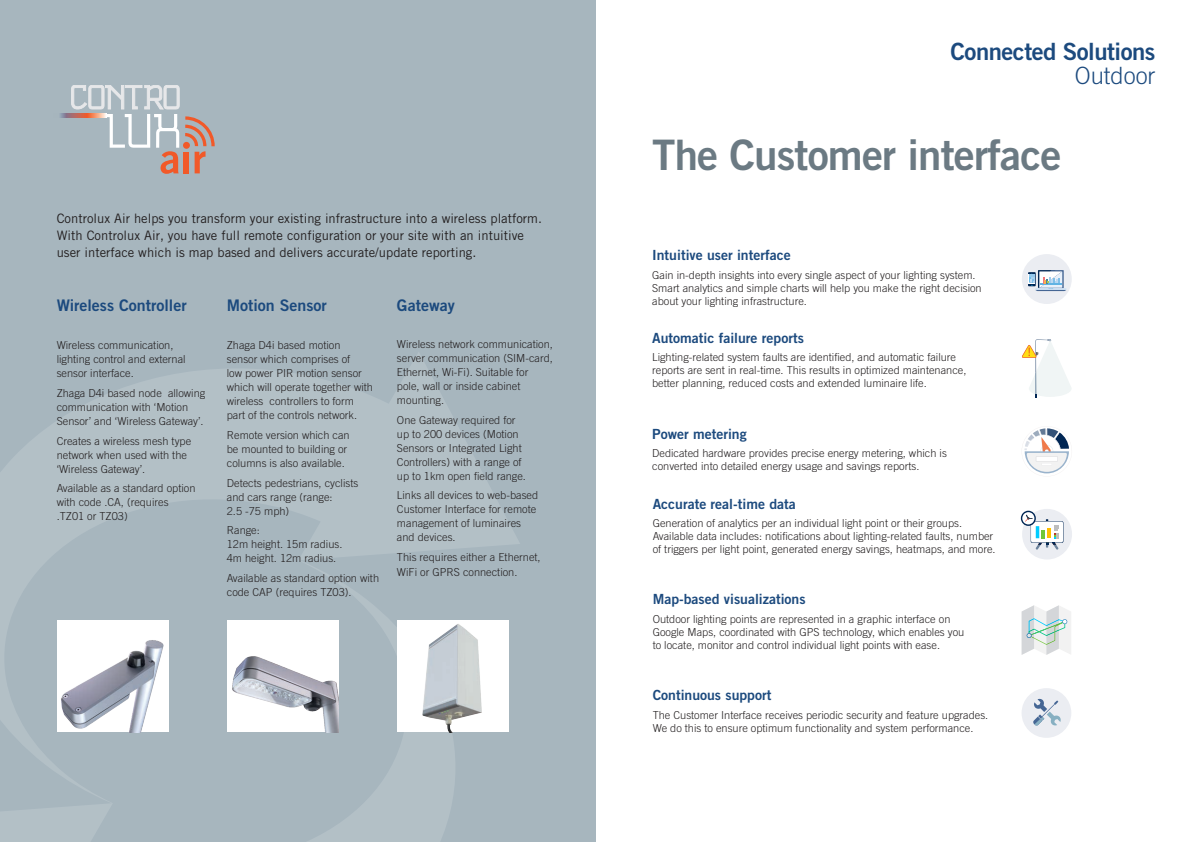
<style>
.page{position:relative;width:1191px;height:842px;background:#fff}
.page>*{position:absolute;margin:0;border:0;box-sizing:border-box;transform-origin:0 0}
.t1{font:42px "Trade Gothic Bold Two";letter-spacing:-.02em;color:#6b7a83}
.t2{font:23.8px "Trade Gothic Bold Two";letter-spacing:-.02em;color:#1c4a7e}
.t3{font:300 23.8px "Trade Gothic";color:#1c4a7e}
.t4{font:16px "Trade Gothic Bold Two";color:#1c4a7e}
.BODY_TEXT_white{font:14px "Trade Gothic Bold Two";color:#1c4a7e}
.t5{font:13px/17px "Trade Gothic";color:#231f20}
.BODY_TEXT_Gray{font:300 11px/14px "Trade Gothic";color:#231f20}
</style>
<div class="page">
<div style="left:0;top:0;width:595px;height:842px;background:#a7b6be"></div>
<svg style="left:0;top:353px;width:520px;height:489px"></svg>
<div style="left:57px;top:621px;width:112px;height:111px;background:#fff"></div>
<img style="left:61px;top:640px;width:103px;height:92px">
<div style="left:227px;top:621px;width:112px;height:111px;background:#fff"></div>
<img style="left:232px;top:656px;width:107px;height:76px">
<div style="left:397px;top:621px;width:112px;height:111px;background:#fff"></div>
<img style="left:422px;top:624px;width:60px;height:108px">
<svg style="left:1022px;top:339px;width:49px;height:59px"></svg>
<svg style="left:1024px;top:428px;width:45px;height:46px"></svg>
<div style="left:1021px;top:254px;width:50px;height:50px;background:#ebedf2;border-radius:50%"></div>
<div style="left:1028px;top:274px;width:7px;height:10px;background:#fff"></div>
<svg style="left:1029px;top:270px;width:37px;height:21px"></svg>
<svg style="left:1021px;top:605px;width:50px;height:50px"></svg>
<svg style="left:1020px;top:509px;width:52px;height:50px"></svg>
<div style="left:1021px;top:688px;width:50px;height:50px;background:#ebedf2;border-radius:50%"></div>
<svg style="left:1033px;top:698px;width:28px;height:28px"></svg>
<svg style="left:71px;top:85px;width:144px;height:89px"></svg>
<svg style="left:60px;top:114px;width:47px;height:3px"></svg>
<p class="t5" style="left:57px;top:209px;width:487px">Controlux Air helps you transform your existing infrastructure into a wireless platform.<br>With Controlux Air, you have full remote configuration or your site with an intuitive user interface which is map based and delivers accurate/update reporting.</p>
<p class="t4" style="left:57px;top:295px;width:131px">Wireless Controller</p>
<p class="BODY_TEXT_Gray" style="left:57px;top:338px;width:130px">Wireless communication, lighting control and external sensor interface.</p>
<p class="BODY_TEXT_Gray" style="left:57px;top:386px;width:150px">Zhaga D4i based node allowing communication with ‘Motion<br>Sensor’ and ‘Wireless Gateway’.</p>
<p class="BODY_TEXT_Gray" style="left:57px;top:433px;width:136px">Creates a wireless mesh type network when used with the ‘Wireless Gateway’.</p>
<p class="BODY_TEXT_Gray" style="left:57px;top:481px;width:140px">Available as a standard option with code .CA, (requires .TZ01 or TZ03)</p>
<p class="t4" style="left:227px;top:295px;width:101px">Motion Sensor</p>
<p class="BODY_TEXT_Gray" style="left:227px;top:338px;width:148px">Zhaga D4i based motion sensor which comprises of<br>low power PIR motion sensor which will operate together with wireless controllers to form part of the controls network.</p>
<p class="BODY_TEXT_Gray" style="left:227px;top:428px;width:124px">Remote version which can be mounted to building or columns is also available.</p>
<p class="BODY_TEXT_Gray" style="left:227px;top:475px;width:133px">Detects pedestrians, cyclists and cars range (range:<br>2.5 -75 mph)</p>
<p class="BODY_TEXT_Gray" style="left:227px;top:523px;width:117px">Range:<br>12m height. 15m radius.<br>4m height. 12m radius.</p>
<p class="BODY_TEXT_Gray" style="left:227px;top:571px;width:154px">Available as standard option with code CAP (requires TZ03).</p>
<p class="t4" style="left:397px;top:295px;width:59px">Gateway</p>
<p class="BODY_TEXT_Gray" style="left:397px;top:337px;width:157px">Wireless network communication, server communication (SIM-card,<br>Ethernet, Wi-Fi). Suitable for pole, wall or inside cabinet mounting.</p>
<p class="BODY_TEXT_Gray" style="left:397px;top:413px;width:130px">One Gateway required for up to 200 devices (Motion<br>Sensors or Integrated Light<br>Controllers) with a range of up to 1km open field range.</p>
<p class="BODY_TEXT_Gray" style="left:397px;top:488px;width:143px">Links all devices to web-based<br>Customer Interface for remote management of luminaires and devices.</p>
<p class="BODY_TEXT_Gray" style="left:397px;top:549px;width:145px;line-height:15px">This requires either a Ethernet,<br>WiFi or GPRS connection.</p>
<p class="t2" style="left:950px;top:37px;width:206px">Connected Solutions</p>
<p class="t3" style="left:1074px;top:61px;width:82px">Outdoor</p>
<p class="t1" style="left:652px;top:129px;width:411px">The Customer interface</p>
<p class="BODY_TEXT_white" style="left:652px;top:246px;width:140px">Intuitive user interface</p>
<p class="BODY_TEXT_Gray" style="left:652px;top:268px;width:331px;line-height:13px">Gain in-depth insights into every single aspect of your lighting system.<br>Smart analytics and simple charts will help you make the right decision about your lighting infrastructure.</p>
<p class="BODY_TEXT_white" style="left:652px;top:329px;width:153px">Automatic failure reports</p>
<p class="BODY_TEXT_Gray" style="left:652px;top:351px;width:316px;line-height:13px">Lighting-related system faults are identified, and automatic failure reports are sent in real-time. This results in optimized maintenance, better planning, reduced costs and extended luminaire life.</p>
<p class="BODY_TEXT_white" style="left:652px;top:425px;width:96px">Power metering</p>
<p class="BODY_TEXT_Gray" style="left:652px;top:447px;width:296px;line-height:13px">Dedicated hardware provides precise energy metering, which is converted into detailed energy usage and savings reports.</p>
<p class="BODY_TEXT_white" style="left:652px;top:495px;width:145px">Accurate real-time data</p>
<p class="BODY_TEXT_Gray" style="left:652px;top:517px;width:344px;line-height:13px">Generation of analytics per an individual light point or their groups.<br>Available data includes: notifications about lighting-related faults, number of triggers per light point, generated energy savings, heatmaps, and more.</p>
<p class="BODY_TEXT_white" style="left:652px;top:591px;width:154px">Map-based visualizations</p>
<p class="BODY_TEXT_Gray" style="left:652px;top:613px;width:313px;line-height:13px">Outdoor lighting points are represented in a graphic interface on<br>Google Maps, coordinated with GPS technology, which enables you to locate, monitor and control individual light points with ease.</p>
<p class="BODY_TEXT_white" style="left:652px;top:687px;width:120px">Continuous support</p>
<p class="BODY_TEXT_Gray" style="left:652px;top:708px;width:337px;line-height:13px">The Customer Interface receives periodic security and feature upgrades.<br>We do this to ensure optimum functionality and system performance.</p>
</div>
